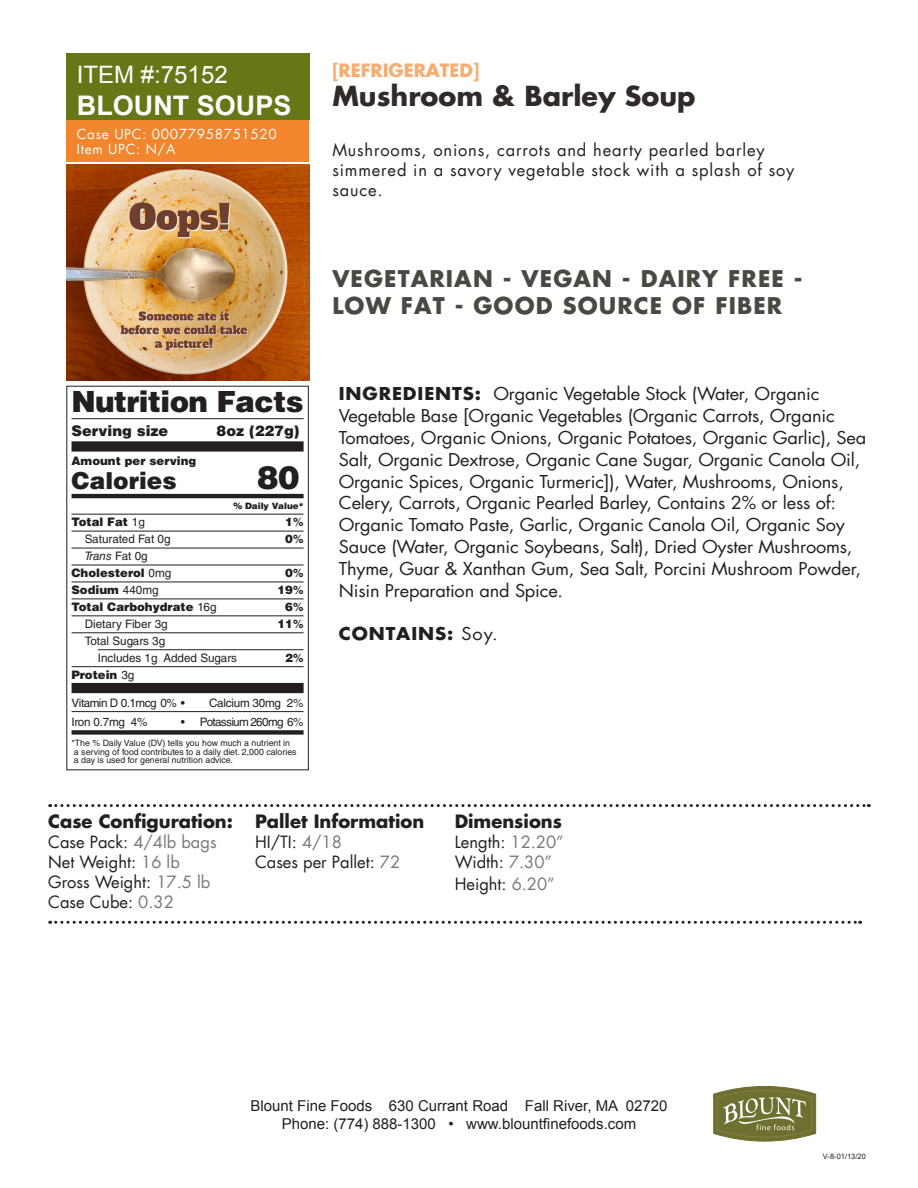
<style>
.page{position:relative;width:918px;height:1188px;background:#fff}
.page>*{position:absolute;margin:0;border:0;box-sizing:border-box;transform-origin:0 0}
.t1{font:900 32.1px "Helvetica LT Std";color:#231f20}
.t2{font:900 29.25px "Helvetica LT Std";letter-spacing:-.02em;color:#231f20}
.t3{font:700 27px "Futura";color:#302a28}
.t4{font:700 27px "Arial";color:#fff}
.t5{font:24px "Arial";color:#fff}
.t6{font:900 23.4px "Helvetica LT Std";color:#231f20}
.t7{font:700 22.5px/27px "Futura";letter-spacing:.05em;color:#494944}
.t8{font:700 18px "Futura";color:#231f20}
.t9{font:700 18px "Futura";color:#f7ac70}
.t10{font:17.4px/21.9px "Futura";letter-spacing:-.01em;color:#231f20;scale:1.05 1}
.t11{font:700 17.4px "Futura";letter-spacing:.05em;color:#231f20;scale:1.05 1}
.t12{font:16.5px/19.8px "Futura";color:#231f20}
.t13{font:16.5px/19.8px "Futura";letter-spacing:.05em;color:#231f20}
.t14{font:15px/18px "Arial";color:#231f20;text-align:center}
.t15{font:900 14.55px "Helvetica LT Std";color:#231f20}
.t16{font:13.5px/15px "Futura";letter-spacing:.05em;color:#fff}
.t17{font:900 11.7px/17px "Helvetica LT Std";color:#231f20}
.t18{font:11.7px/17px "Helvetica LT Std";color:#231f20}
.t19{font:11.7px "Helvetica LT Std";letter-spacing:-.02em;color:#231f20}
.t20{font:11.7px "Helvetica LT Std";letter-spacing:-.04em;color:#231f20}
.t21{font:11.7px "Helvetica LT Std";letter-spacing:-.055em;color:#231f20}
.t22{font:8.7px/8.7px "Helvetica LT Std";color:#231f20}
.t23{font:900 8.7px "Helvetica LT Std";color:#231f20}
.t24{font:7.5px "Arial";color:#231f20}
.s1{font-weight:400}
.s2{font-weight:700}
.s3{font-weight:400;font-style:italic}
.s4{color:#76787b}
</style>
<div class="page">
<div style="left:66px;top:54px;width:243px;height:66px;background:#677717"></div>
<img style="left:66px;top:164px;width:243px;height:216px">
<svg style="left:713px;top:1086px;width:103px;height:55px"></svg>
<div style="left:66px;top:120px;width:243px;height:41px;background:#f1862e"></div>
<svg style="left:50px;top:804px;width:819px;height:3px"></svg>
<svg style="left:50px;top:921px;width:811px;height:3px"></svg>
<hr style="left:72px;top:418px;width:232px;height:1px;background:#231f20">
<div style="left:72px;top:441px;width:232px;height:11px;background:#231f20"></div>
<hr style="left:72px;top:494px;width:232px;height:4px;background:#231f20">
<hr style="left:72px;top:514px;width:232px;height:1px;background:#231f20">
<hr style="left:72px;top:531px;width:232px;height:1px;background:#231f20">
<hr style="left:72px;top:548px;width:232px;height:1px;background:#231f20">
<hr style="left:72px;top:565px;width:232px;height:1px;background:#231f20">
<hr style="left:72px;top:582px;width:232px;height:1px;background:#231f20">
<hr style="left:72px;top:599px;width:232px;height:1px;background:#231f20">
<hr style="left:72px;top:616px;width:232px;height:1px;background:#231f20">
<hr style="left:72px;top:633px;width:232px;height:1px;background:#231f20">
<hr style="left:98px;top:649px;width:206px;height:1px;background:#231f20">
<hr style="left:72px;top:666px;width:232px;height:1px;background:#231f20">
<div style="left:72px;top:683px;width:232px;height:10px;background:#231f20"></div>
<hr style="left:72px;top:711px;width:232px;height:1px;background:#231f20">
<div style="left:72px;top:730px;width:232px;height:5px;background:#231f20"></div>
<div style="left:66px;top:386px;width:243px;height:384px;border:1px solid #231f20"></div>
<h3 class="t5" style="left:77px;top:59px;width:152px">ITEM #:75152</h3>
<h3 class="t4" style="left:77px;top:87px;width:216px">BLOUNT SOUPS</h3>
<p class="t16" style="left:77px;top:126px;width:202px">Case UPC: 00077958751520<br>Item UPC: N/A</p>
<p class="t9" style="left:332px;top:57px;width:148px">[REFRIGERATED]</p>
<h3 class="t3" style="left:332px;top:77px;width:365px">Mushroom &amp; Barley Soup</h3>
<p class="t13" style="left:332px;top:140px;width:464px">Mushrooms, onions, carrots and hearty pearled barley simmered in a savory vegetable stock with a splash of soy sauce.</p>
<h2 class="t2" style="left:72px;top:382px;width:234px">Nutrition Facts</h2>
<p class="t15" style="left:72px;top:421px;width:98px">Serving size</p>
<p class="t15" style="left:217px;top:421px;width:84px">8oz (227g)</p>
<p class="t17" style="left:72px;top:452px;width:126px">Amount per serving</p>
<h3 class="t6" style="left:72px;top:465px;width:107px">Calories</h3>
<h1 class="t1" style="left:257px;top:456px;width:44px">80</h1>
<p class="t23" style="left:233px;top:500px;width:72px">% Daily Value*</p>
<p class="t17" style="left:72px;top:513px;width:75px">Total Fat <span class="s1">1g</span></p>
<p class="t17" style="left:285px;top:513px;width:20px">1<span class="s2">%</span></p>
<p class="t18" style="left:85px;top:530px;width:87px">Saturated Fat 0g</p>
<p class="t17" style="left:285px;top:530px;width:20px">0<span class="s2">%</span></p>
<p class="t17" style="left:72px;top:547px;width:101px;text-indent:13px"><span class="s3">Trans</span> <span class="s1">Fat 0g<br></span>Cholesterol <span class="s1">0mg</span></p>
<p class="t17" style="left:285px;top:564px;width:20px">0<span class="s2">%</span></p>
<p class="t17" style="left:72px;top:581px;width:89px">Sodium <span class="s1">440mg</span></p>
<p class="t17" style="left:278px;top:581px;width:27px">19<span class="s2">%</span></p>
<p class="t17" style="left:72px;top:598px;width:146px">Total Carbohydrate <span class="s1">16g</span></p>
<p class="t17" style="left:285px;top:598px;width:20px">6<span class="s2">%</span></p>
<p class="t18" style="left:85px;top:615px;width:85px">Dietary Fiber 3g</p>
<p class="t17" style="left:278px;top:615px;width:27px">11<span class="s2">%</span></p>
<p class="t18" style="left:98px;top:632px;width:141px;text-indent:-13px">Total Sugars 3g<br>Includes 1g Added Sugars</p>
<p class="t17" style="left:285px;top:649px;width:20px">2<span class="s2">%</span></p>
<p class="t17" style="left:72px;top:666px;width:64px">Protein <span class="s1">3g</span></p>
<p class="t20" style="left:72px;top:696px;width:115px">Vitamin D 0.1mcg 0% •</p>
<p class="t19" style="left:209px;top:696px;width:96px">Calcium 30mg 2%</p>
<p class="t19" style="left:72px;top:715px;width:77px">Iron 0.7mg 4%</p>
<p class="t21" style="left:181px;top:715px;width:124px">• Potassium 260mg 6%</p>
<p class="t22" style="left:72px;top:738px;width:227px">*The % Daily Value (DV) tells you how much a nutrient in a serving of food contributes to a daily diet. 2,000 calories a day is used for general nutrition advice.</p>
<p class="t7" style="left:332px;top:264px;width:472px">VEGETARIAN - VEGAN - DAIRY FREE -<br>LOW FAT - GOOD SOURCE OF FIBER</p>
<p class="t10" style="left:339px;top:383px;width:504px"><span class="s2">INGREDIENTS:</span> Organic Vegetable Stock (Water, Organic Vegetable Base [Organic Vegetables (Organic Carrots, Organic Tomatoes, Organic Onions, Organic Potatoes, Organic Garlic), Sea Salt, Organic Dextrose, Organic Cane Sugar, Organic Canola Oil, Organic Spices, Organic Turmeric]), Water, Mushrooms, Onions, Celery, Carrots, Organic Pearled Barley, Contains 2% or less of:<br>Organic Tomato Paste, Garlic, Organic Canola Oil, Organic Soy Sauce (Water, Organic Soybeans, Salt), Dried Oyster Mushrooms, Thyme, Guar &amp; Xanthan Gum, Sea Salt, Porcini Mushroom Powder, Nisin Preparation and Spice.</p>
<p class="t11" style="left:339px;top:622px;width:153px">CONTAINS: <span class="s1">Soy.</span></p>
<p class="t8" style="left:48px;top:809px;width:186px">Case Configuration:</p>
<p class="t12" style="left:48px;top:832px;width:170px">Case Pack: <span class="s4">4/4lb bags<br></span>Net Weight: <span class="s4">16 lb<br></span>Gross Weight: <span class="s4">17.5 lb<br></span>Case Cube: <span class="s4">0.32</span></p>
<p class="t8" style="left:255px;top:809px;width:171px">Pallet Information</p>
<p class="t12" style="left:255px;top:832px;width:147px">HI/TI: <span class="s4">4/18<br></span>Cases per Pallet: <span class="s4">72</span></p>
<p class="t8" style="left:455px;top:809px;width:109px">Dimensions</p>
<p class="t12" style="left:455px;top:832px;width:111px">Length: <span class="s4">12.20”<br></span>Width: <span class="s4">7.30”</span></p>
<p class="t12" style="left:455px;top:873px;width:102px">Height: <span class="s4">6.20”</span></p>
<p class="t14" style="left:251px;top:1097px;width:418px">Blount Fine Foods 630 Currant Road Fall River, MA 02720<br>Phone: (774) 888-1300 • www.blountfinefoods.com</p>
<p class="t24" style="left:823px;top:1151px;width:44px">V-8-01/13/20</p>
</div>
